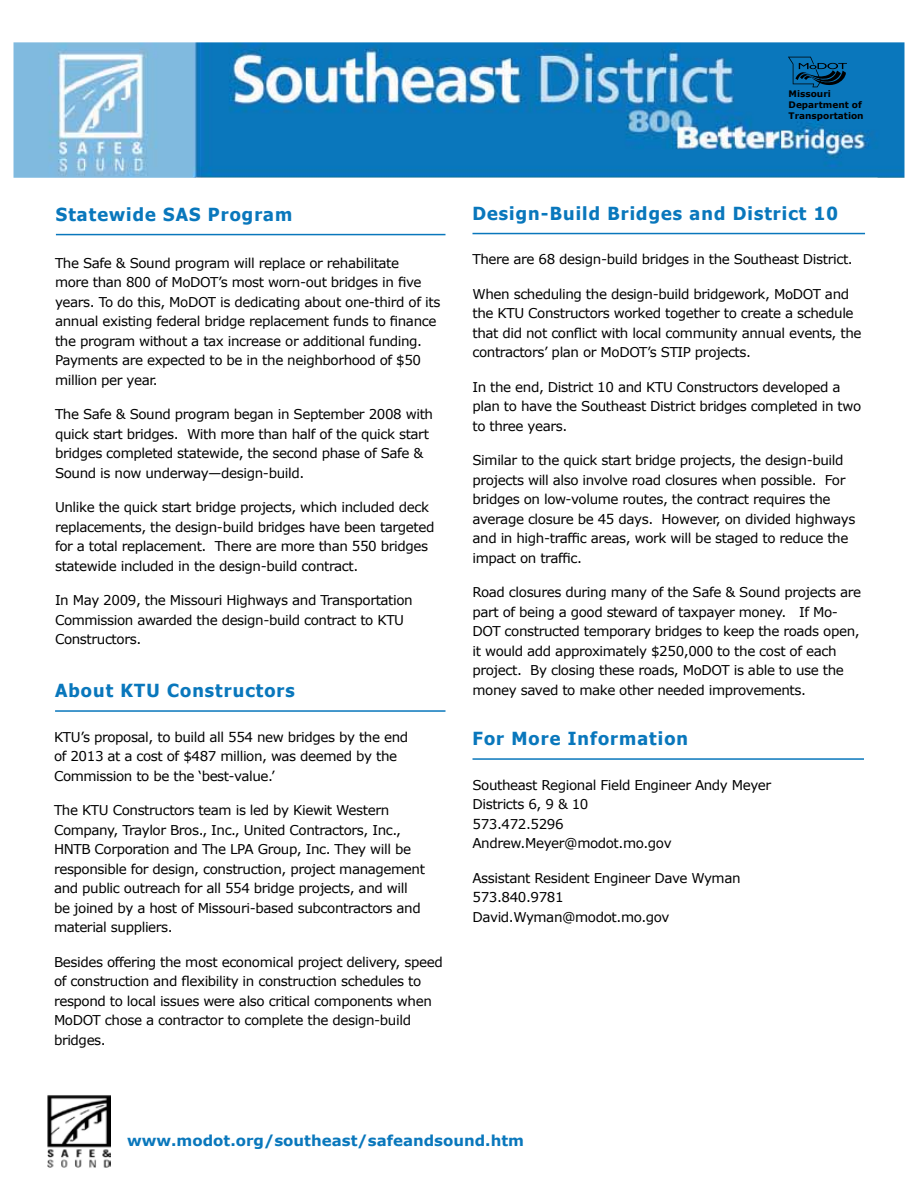
<style>
.page{position:relative;width:918px;height:1188px;background:#fff}
.page>*{position:absolute;margin:0;border:0;box-sizing:border-box;transform-origin:0 0}
.t1{font:700 18px "Tahoma";letter-spacing:.06em;color:#0977bc}
.t2{font:700 15px "Verdana";color:#0977bc}
.t3{font:13.5px/19.5px "Verdana";letter-spacing:-.03em;color:#000}
.t4{font:700 9px/10.8px "Verdana";color:#000}
</style>
<div class="page">
<img style="left:14px;top:42px;width:890px;height:136px">
<hr style="left:55px;top:710px;width:391px;height:2px;background:#0977bc">
<hr style="left:56px;top:234px;width:389px;height:1px;background:#0977bc">
<hr style="left:472px;top:233px;width:393px;height:1px;background:#0977bc">
<hr style="left:472px;top:758px;width:392px;height:2px;background:#0977bc">
<img style="left:48px;top:1095px;width:63px;height:73px">
<svg style="left:788px;top:57px;width:59px;height:30px;background:#07578a"></svg>
<p class="t4" style="left:789px;top:88px;width:77px">Missouri<br>Department of<br>Transportation</p>
<h1 class="t1" style="left:56px;top:202px;width:238px">Statewide SAS Program</h1>
<h1 class="t1" style="left:472px;top:201px;width:367px">Design-Build Bridges and District 10</h1>
<p class="t3" style="left:55px;top:253px;width:387px">The Safe &amp; Sound program will replace or rehabilitate<br>more than 800 of MoDOT’s most worn-out bridges in five years. To do this, MoDOT is dedicating about one-third of its annual existing federal bridge replacement funds to finance the program without a tax increase or additional funding.<br>Payments are expected to be in the neighborhood of $50 million per year.</p>
<p class="t3" style="left:55px;top:404px;width:380px">The Safe &amp; Sound program began in September 2008 with quick start bridges. With more than half of the quick start bridges completed statewide, the second phase of Safe &amp; Sound is now underway—design-build.</p>
<p class="t3" style="left:55px;top:497px;width:381px">Unlike the quick start bridge projects, which included deck replacements, the design-build bridges have been targeted for a total replacement. There are more than 550 bridges statewide included in the design-build contract.</p>
<p class="t3" style="left:55px;top:590px;width:359px">In May 2009, the Missouri Highways and Transportation<br>Commission awarded the design-build contract to KTU<br>Constructors.</p>
<p class="t3" style="left:472px;top:249px;width:382px">There are 68 design-build bridges in the Southeast District.</p>
<p class="t3" style="left:472px;top:284px;width:391px">When scheduling the design-build bridgework, MoDOT and the KTU Constructors worked together to create a schedule that did not conflict with local community annual events, the contractors’ plan or MoDOT’s STIP projects.</p>
<p class="t3" style="left:472px;top:377px;width:390px">In the end, District 10 and KTU Constructors developed a plan to have the Southeast District bridges completed in two to three years.</p>
<p class="t3" style="left:472px;top:450px;width:384px">Similar to the quick start bridge projects, the design-build projects will also involve road closures when possible. For bridges on low-volume routes, the contract requires the average closure be 45 days. However, on divided highways and in high-traffic areas, work will be staged to reduce the impact on traffic.</p>
<p class="t3" style="left:472px;top:582px;width:390px">Road closures during many of the Safe &amp; Sound projects are part of being a good steward of taxpayer money. If Mo-DOT constructed temporary bridges to keep the roads open, it would add approximately $250,000 to the cost of each project. By closing these roads, MoDOT is able to use the money saved to make other needed improvements.</p>
<h1 class="t1" style="left:472px;top:726px;width:217px">For More Information</h1>
<p class="t3" style="left:472px;top:775px;width:300px">Southeast Regional Field Engineer Andy Meyer<br>Districts 6, 9 &amp; 10<br>573.472.5296<br>Andrew.Meyer@modot.mo.gov</p>
<p class="t3" style="left:472px;top:868px;width:270px">Assistant Resident Engineer Dave Wyman<br>573.840.9781<br>David.Wyman@modot.mo.gov</p>
<h1 class="t1" style="left:55px;top:678px;width:241px">About KTU Constructors</h1>
<p class="t3" style="left:54px;top:727px;width:356px">KTU’s proposal, to build all 554 new bridges by the end of 2013 at a cost of $487 million, was deemed by the<br>Commission to be the ‘best-value.’</p>
<p class="t3" style="left:54px;top:801px;width:373px">The KTU Constructors team is led by Kiewit Western Company, Traylor Bros., Inc., United Contractors, Inc., HNTB Corporation and The LPA Group, Inc. They will be responsible for design, construction, project management and public outreach for all 554 bridge projects, and will be joined by a host of Missouri-based subcontractors and material suppliers.</p>
<p class="t3" style="left:54px;top:952px;width:390px">Besides offering the most economical project delivery, speed of construction and flexibility in construction schedules to respond to local issues were also critical components when MoDOT chose a contractor to complete the design-build bridges.</p>
<p class="t2" style="left:127px;top:1130px;width:398px">www.modot.org/southeast/safeandsound.htm</p>
</div>
